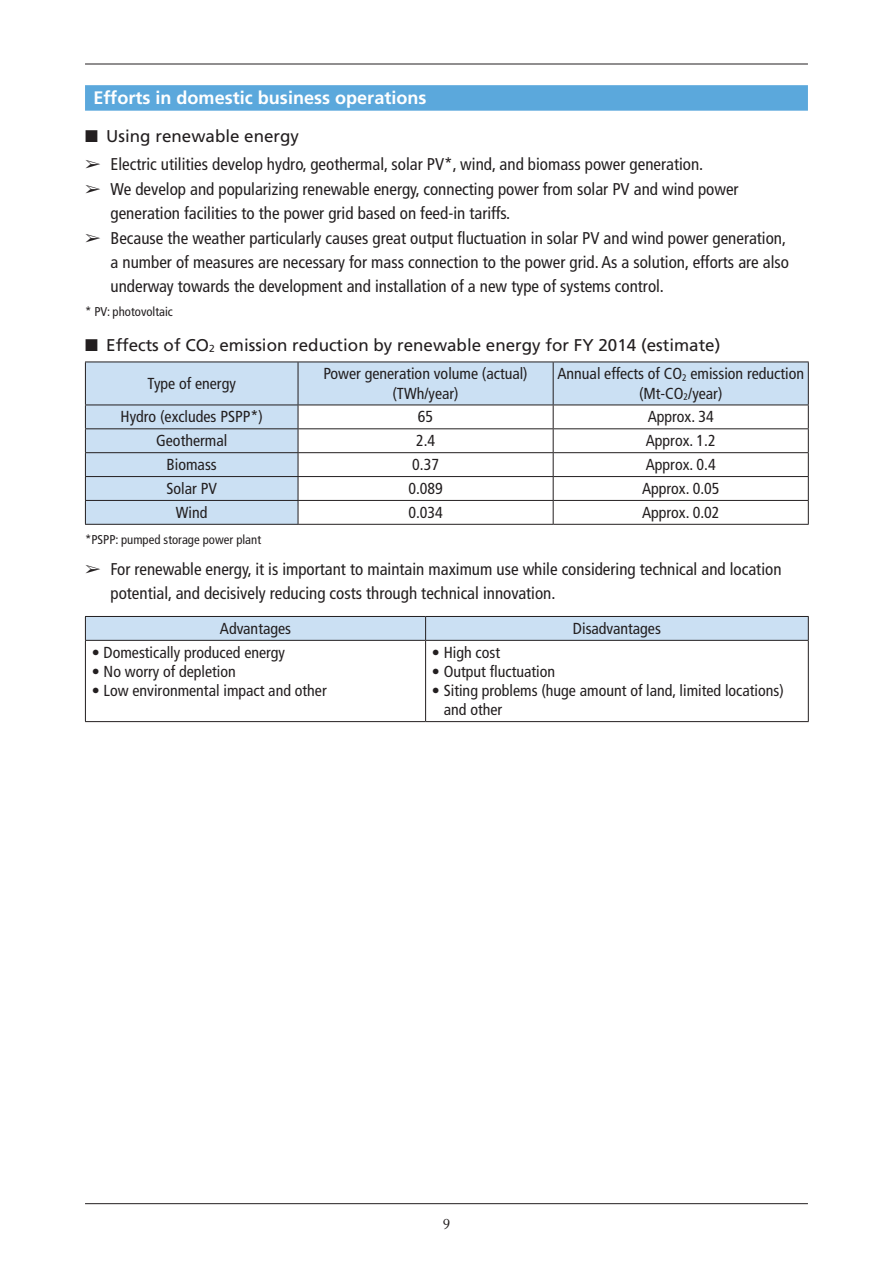
<style>
.page{position:relative;width:893px;height:1263px;background:#fff}
.page>*{position:absolute;margin:0;border:0;box-sizing:border-box;transform-origin:0 0}
.t1{font:700 18px "Frutiger LT Std";color:#fff}
.t2{font:condensed 16.95px/24.5px "Frutiger LT Std";color:#231f20}
.t3{font:16.95px "Frutiger LT Std";color:#231f20}
.t4{font:condensed 15.9px/19.2px "Frutiger LT Std";color:#231f20;text-align:center}
.t5{font:14.85px "Adobe Caslon Pro";color:#231f20}
.t6{font:condensed 12.75px "Frutiger LT Std";color:#231f20}
.s1{font-size:10.2px}
.s2{font-size:9.6px}
</style>
<div class="page">
<hr style="left:85px;top:1203px;width:723px;height:1px;background:#231f20">
<hr style="left:85px;top:64px;width:723px;height:1px;background:#231f20">
<div style="left:85px;top:85px;width:723px;height:26px;background:#5ba8dc"></div>
<svg style="left:86px;top:363px;width:722px;height:161px"></svg>
<hr style="left:85px;top:362px;width:213px;height:1px;background:#231f20">
<hr style="left:85px;top:362px;width:1px;height:43px;background:#231f20">
<hr style="left:298px;top:362px;width:255px;height:1px;background:#231f20">
<hr style="left:298px;top:362px;width:1px;height:43px;background:#231f20">
<hr style="left:553px;top:362px;width:256px;height:1px;background:#231f20">
<hr style="left:553px;top:362px;width:1px;height:43px;background:#231f20">
<hr style="left:808px;top:362px;width:1px;height:43px;background:#231f20">
<hr style="left:85px;top:405px;width:213px;height:1px;background:#231f20">
<hr style="left:298px;top:405px;width:255px;height:1px;background:#231f20">
<hr style="left:553px;top:405px;width:256px;height:1px;background:#231f20">
<hr style="left:85px;top:428px;width:213px;height:1px;background:#231f20">
<hr style="left:298px;top:428px;width:255px;height:1px;background:#231f20">
<hr style="left:553px;top:428px;width:256px;height:1px;background:#231f20">
<hr style="left:85px;top:452px;width:213px;height:1px;background:#231f20">
<hr style="left:298px;top:452px;width:255px;height:1px;background:#231f20">
<hr style="left:553px;top:452px;width:256px;height:1px;background:#231f20">
<hr style="left:85px;top:476px;width:213px;height:1px;background:#231f20">
<hr style="left:298px;top:476px;width:255px;height:1px;background:#231f20">
<hr style="left:553px;top:476px;width:256px;height:1px;background:#231f20">
<hr style="left:85px;top:500px;width:213px;height:1px;background:#231f20">
<svg style="left:85px;top:405px;width:1px;height:119px"></svg>
<hr style="left:298px;top:500px;width:255px;height:1px;background:#231f20">
<svg style="left:298px;top:405px;width:1px;height:119px"></svg>
<hr style="left:553px;top:500px;width:256px;height:1px;background:#231f20">
<svg style="left:553px;top:405px;width:1px;height:119px"></svg>
<svg style="left:808px;top:405px;width:1px;height:119px"></svg>
<hr style="left:85px;top:524px;width:213px;height:1px;background:#231f20">
<hr style="left:298px;top:524px;width:255px;height:1px;background:#231f20">
<hr style="left:553px;top:524px;width:256px;height:1px;background:#231f20">
<svg style="left:85px;top:616px;width:724px;height:24px;background:#c1d5e6"></svg>
<hr style="left:85px;top:640px;width:341px;height:1px;background:#231f20">
<hr style="left:85px;top:641px;width:1px;height:80px;background:#231f20">
<hr style="left:426px;top:640px;width:383px;height:1px;background:#231f20">
<hr style="left:425px;top:641px;width:1px;height:80px;background:#231f20">
<hr style="left:808px;top:641px;width:1px;height:80px;background:#231f20">
<hr style="left:85px;top:721px;width:341px;height:1px;background:#231f20">
<hr style="left:426px;top:721px;width:383px;height:1px;background:#231f20">
<p class="t1" style="left:94px;top:87px;width:334px">Efforts in domestic business operations</p>
<p class="t3" style="left:85px;top:126px;width:216px">■ Using renewable energy</p>
<p class="t2" style="left:85px;top:152px;width:620px">➢ Electric utilities develop hydro, geothermal, solar PV*, wind, and biomass power generation.</p>
<p class="t2" style="left:111px;top:177px;width:630px;text-indent:-26px">➢ We develop and popularizing renewable energy, connecting power from solar PV and wind power generation facilities to the power grid based on feed-in tariffs.</p>
<p class="t2" style="left:111px;top:226px;width:680px;text-indent:-26px">➢ Because the weather particularly causes great output fluctuation in solar PV and wind power generation, a number of measures are necessary for mass connection to the power grid. As a solution, efforts are also underway towards the development and installation of a new type of systems control.</p>
<p class="t6" style="left:85px;top:304px;width:89px">* PV: photovoltaic</p>
<p class="t3" style="left:85px;top:335px;width:637px">■ Effects of CO<span class="s1">2</span> emission reduction by renewable energy for FY 2014 (estimate)</p>
<p class="t4" style="left:148px;top:374px;width:90px">Type of energy</p>
<p class="t4" style="left:323px;top:364px;width:206px">Power generation volume (actual) (TWh/year)</p>
<p class="t4" style="left:557px;top:364px;width:248px">Annual effects of CO<span class="s2">2</span> emission reduction (Mt-CO<span class="s2">2</span>/year)</p>
<p class="t4" style="left:121px;top:407px;width:144px">Hydro (excludes PSPP*)</p>
<p class="t4" style="left:418px;top:407px;width:17px">65</p>
<p class="t4" style="left:648px;top:407px;width:68px">Approx. 34</p>
<p class="t4" style="left:156px;top:431px;width:73px">Geothermal</p>
<p class="t4" style="left:416px;top:431px;width:21px">2.4</p>
<p class="t4" style="left:646px;top:431px;width:71px">Approx. 1.2</p>
<p class="t4" style="left:167px;top:455px;width:52px">Biomass</p>
<p class="t4" style="left:412px;top:455px;width:28px">0.37</p>
<p class="t4" style="left:646px;top:455px;width:71px">Approx. 0.4</p>
<p class="t4" style="left:167px;top:479px;width:52px">Solar PV</p>
<p class="t4" style="left:408px;top:479px;width:36px">0.089</p>
<p class="t4" style="left:642px;top:479px;width:79px">Approx. 0.05</p>
<p class="t4" style="left:176px;top:503px;width:33px">Wind</p>
<p class="t4" style="left:408px;top:503px;width:36px">0.034</p>
<p class="t4" style="left:642px;top:503px;width:79px">Approx. 0.02</p>
<p class="t6" style="left:85px;top:532px;width:178px">*PSPP: pumped storage power plant</p>
<p class="t2" style="left:111px;top:557px;width:672px;text-indent:-26px">➢ For renewable energy, it is important to maintain maximum use while considering technical and location potential, and decisively reducing costs through technical innovation.</p>
<p class="t4" style="left:220px;top:619px;width:73px">Advantages</p>
<p class="t4" style="left:573px;top:619px;width:89px">Disadvantages</p>
<p class="t4" style="left:92px;top:643px;width:195px">• Domestically produced energy</p>
<p class="t4" style="left:92px;top:662px;width:146px">• No worry of depletion</p>
<p class="t4" style="left:92px;top:681px;width:236px">• Low environmental impact and other</p>
<p class="t4" style="left:432px;top:643px;width:70px">• High cost</p>
<p class="t4" style="left:432px;top:662px;width:125px">• Output fluctuation</p>
<p class="t4" style="left:444px;top:681px;width:342px;text-align:left;text-indent:-12px">• Siting problems (huge amount of land, limited locations) and other</p>
<p class="t5" style="left:443px;top:1215px;width:9px">9</p>
</div>
